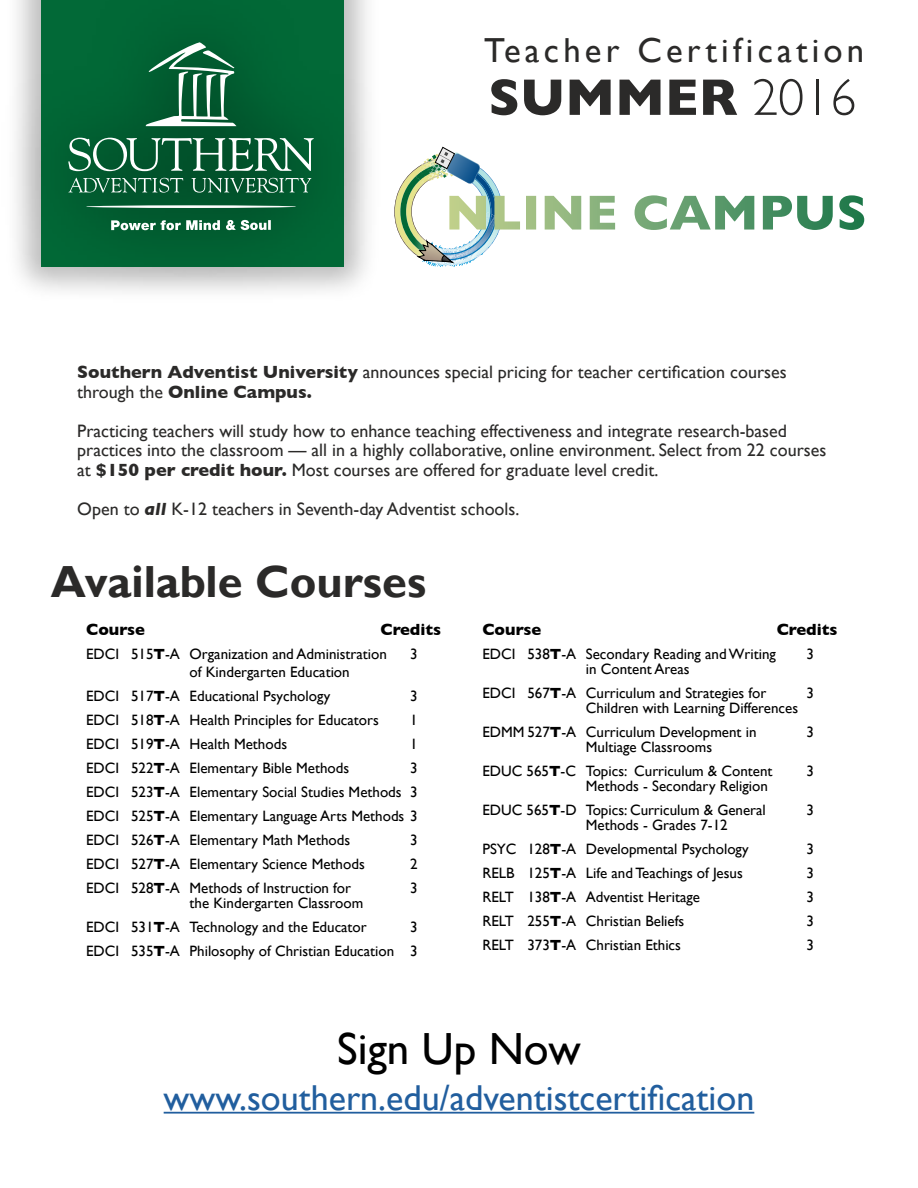
<style>
.page{position:relative;width:918px;height:1188px;background:#fff}
.page>*{position:absolute;margin:0;border:0;box-sizing:border-box;transform-origin:0 0}
.t1{font:700 52.05px "Gill Sans";color:#2b2a29}
.t2{font:700 45px "Gill Sans";color:#2b2a29}
.t3{font:45px "Gill Sans";color:#000}
.t4{font:36px "Gill Sans";color:#215e9e}
.t5{font:34.65px "Gill Sans";letter-spacing:.12em;color:#2b2a29}
.t6{font:18px/19.5px "Gill Sans";color:#2b2a29}
.t7{font:700 16.5px "Gill Sans";color:#000}
.t8{font:15px/24px "Gill Sans";color:#000}
.s1{font-weight:300}
.s2{font-weight:700}
.s3{font-weight:700;font-style:italic}
</style>
<div class="page">
<div style="left:0;top:0;width:383px;height:304px;background:#000;opacity:.51"></div>
<svg style="left:146px;top:42px;width:90px;height:84px"></svg>
<svg style="left:68px;top:178px;width:115px;height:15px;background:#397c5c"></svg>
<svg style="left:68px;top:137px;width:246px;height:34px;background:#3d7e5f"></svg>
<svg style="left:191px;top:178px;width:120px;height:15px;background:#3b7b5c"></svg>
<svg style="left:111px;top:220px;width:109px;height:10px"></svg>
<svg style="left:226px;top:220px;width:45px;height:10px"></svg>
<hr style="left:86px;top:205px;width:210px;height:3px;background:#fff;border-radius:50%">
<svg style="left:394px;top:147px;width:470px;height:120px"></svg>
<hr style="left:164px;top:1112px;width:590px;height:2px;background:#215e9e">
<h3 class="t5" style="left:484px;top:30px;width:381px">Teacher Certification</h3>
<h1 class="t1" style="left:488px;top:67px;width:370px">SUMMER <span class="s1">2016</span></h1>
<p class="t6" style="left:77px;top:362px;width:711px"><span class="s2">Southern Adventist University</span> announces special pricing for teacher certification courses through the <span class="s2">Online Campus.</span></p>
<p class="t6" style="left:77px;top:421px;width:751px">Practicing teachers will study how to enhance teaching effectiveness and integrate research-based practices into the classroom — all in a highly collaborative, online environment. Select from 22 courses at <span class="s2">$150 per credit hour.</span> Most courses are offered for graduate level credit.</p>
<p class="t6" style="left:77px;top:499px;width:444px">Open to <span class="s3">all</span> K-12 teachers in Seventh-day Adventist schools.</p>
<h2 class="t2" style="left:51px;top:555px;width:377px">Available Courses</h2>
<p class="t7" style="left:86px;top:620px;width:60px">Course</p>
<p class="t7" style="left:380px;top:620px;width:62px">Credits</p>
<p class="t7" style="left:482px;top:620px;width:60px">Course</p>
<p class="t7" style="left:777px;top:620px;width:62px">Credits</p>
<p class="t8" style="left:86px;top:642px;width:302px">EDCI 515<span class="s2">T</span>-A Organization and Administration</p>
<p class="t8" style="left:410px;top:642px;width:9px">3</p>
<p class="t8" style="left:86px;top:660px;width:265px;text-indent:104px">of Kindergarten Education<br>EDCI 517<span class="s2">T</span>-A Educational Psychology</p>
<p class="t8" style="left:410px;top:684px;width:9px">3</p>
<p class="t8" style="left:86px;top:708px;width:294px">EDCI 518<span class="s2">T</span>-A Health Principles for Educators</p>
<p class="t8" style="left:410px;top:708px;width:9px">1</p>
<p class="t8" style="left:86px;top:732px;width:203px">EDCI 519<span class="s2">T</span>-A Health Methods</p>
<p class="t8" style="left:410px;top:732px;width:9px">1</p>
<p class="t8" style="left:86px;top:756px;width:265px">EDCI 522<span class="s2">T</span>-A Elementary Bible Methods</p>
<p class="t8" style="left:86px;top:756px;width:333px;text-align:justify;text-indent:324px">3<br>EDCI 523<span class="s2">T</span>-A Elementary Social Studies Methods 3<br>EDCI 525<span class="s2">T</span>-A Elementary Language Arts Methods 3<br>EDCI 526<span class="s2">T</span>-A Elementary Math Methods</p>
<p class="t8" style="left:410px;top:828px;width:9px">3</p>
<p class="t8" style="left:86px;top:852px;width:280px">EDCI 527<span class="s2">T</span>-A Elementary Science Methods</p>
<p class="t8" style="left:410px;top:852px;width:9px">2</p>
<p class="t8" style="left:86px;top:876px;width:267px">EDCI 528<span class="s2">T</span>-A Methods of Instruction for</p>
<p class="t8" style="left:410px;top:876px;width:9px">3</p>
<p class="t8" style="left:86px;top:891px;width:282px;text-align:right">the Kindergarten Classroom<br>EDCI 531<span class="s2">T</span>-A Technology and the Educator</p>
<p class="t8" style="left:86px;top:915px;width:333px;text-align:right">3<br>EDCI 535<span class="s2">T</span>-A Philosophy of Christian Education 3</p>
<p class="t8" style="left:482px;top:642px;width:295px">EDCI 538<span class="s2">T</span>-A Secondary Reading and Writing</p>
<p class="t8" style="left:806px;top:642px;width:9px">3</p>
<p class="t8" style="left:482px;top:657px;width:285px;text-indent:104px">in Content Areas<br>EDCI 567<span class="s2">T</span>-A Curriculum and Strategies for</p>
<p class="t8" style="left:806px;top:681px;width:9px">3</p>
<p class="t8" style="left:482px;top:696px;width:317px;text-indent:104px">Children with Learning Differences<br>EDMM 527<span class="s2">T</span>-A Curriculum Development in</p>
<p class="t8" style="left:806px;top:720px;width:9px">3</p>
<p class="t8" style="left:482px;top:735px;width:292px;text-indent:104px">Multiage Classrooms<br>EDUC 565<span class="s2">T</span>-C Topics: Curriculum &amp; Content</p>
<p class="t8" style="left:806px;top:759px;width:9px">3</p>
<p class="t8" style="left:482px;top:774px;width:287px;text-align:right">Methods - Secondary Religion<br>EDUC 565<span class="s2">T</span>-D Topics: Curriculum &amp; General</p>
<p class="t8" style="left:806px;top:798px;width:9px">3</p>
<p class="t8" style="left:482px;top:813px;width:268px;text-indent:104px">Methods - Grades 7-12<br>PSYC 128<span class="s2">T</span>-A Developmental Psychology</p>
<p class="t8" style="left:806px;top:837px;width:9px">3</p>
<p class="t8" style="left:482px;top:861px;width:262px">RELB 125<span class="s2">T</span>-A Life and Teachings of Jesus</p>
<p class="t8" style="left:806px;top:861px;width:9px">3</p>
<p class="t8" style="left:482px;top:885px;width:219px">RELT 138<span class="s2">T</span>-A Adventist Heritage</p>
<p class="t8" style="left:806px;top:885px;width:9px">3</p>
<p class="t8" style="left:482px;top:909px;width:203px">RELT 255<span class="s2">T</span>-A Christian Beliefs</p>
<p class="t8" style="left:806px;top:909px;width:9px">3</p>
<p class="t8" style="left:482px;top:933px;width:200px">RELT 373<span class="s2">T</span>-A Christian Ethics</p>
<p class="t8" style="left:806px;top:933px;width:9px">3</p>
<h2 class="t3" style="left:337px;top:1022px;width:245px">Sign Up Now</h2>
<h3 class="t4" style="left:164px;top:1077px;width:592px">www.southern.edu/adventistcertification</h3>
</div>
